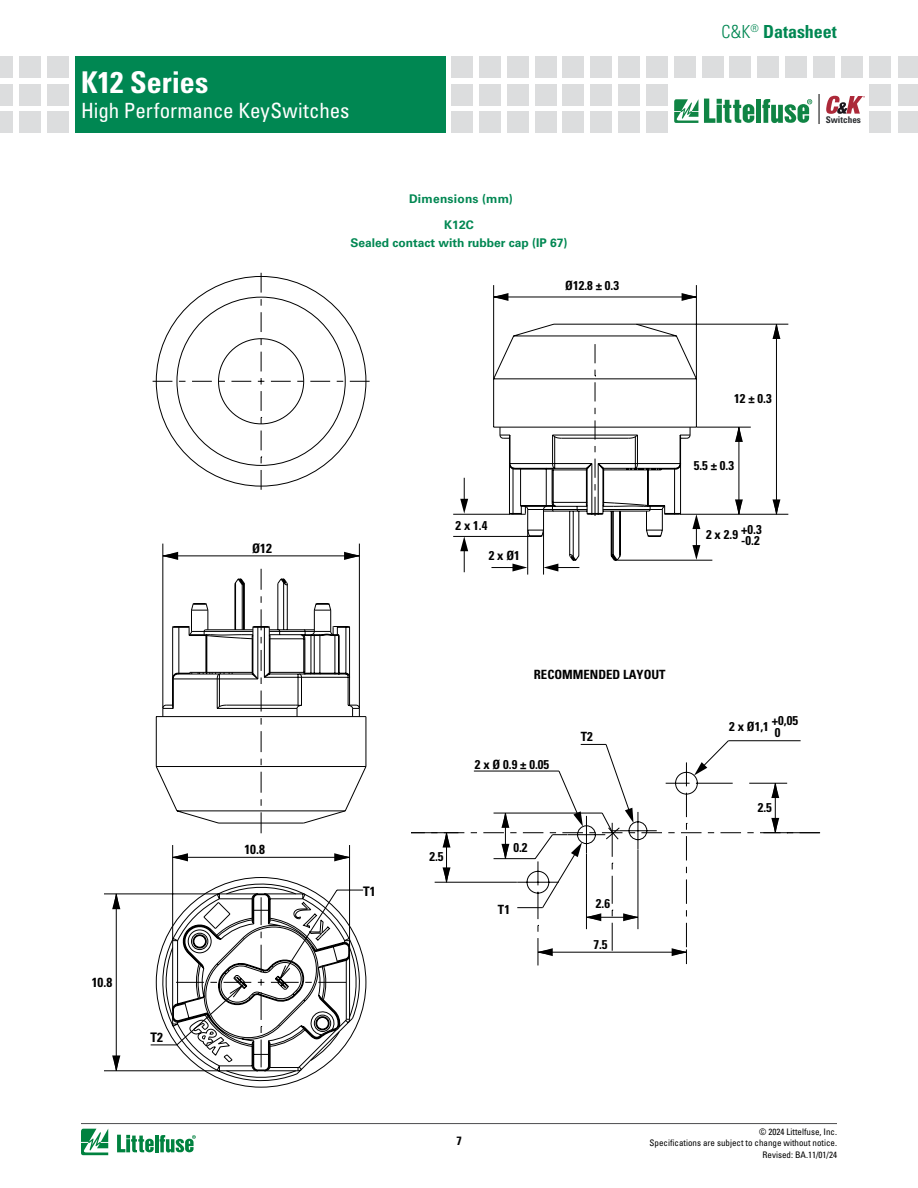
<style>
.page{position:relative;width:918px;height:1188px;background:#fff}
.page>*{position:absolute;margin:0;border:0;box-sizing:border-box;transform-origin:0 0}
.t1{font:700 condensed 30px "Univers LT Std";letter-spacing:-.005em;color:#fff}
.t2{font:condensed 21px "Univers LT Std";color:#fff}
.t3{font:700 condensed 18px "Univers LT Std";color:#008752}
.t4{font:700 condensed 13.2px "Univers LT Std";color:#000}
.t5{font:700 condensed 12.75px "Univers LT Std";color:#000}
.t6{font:700 12px/18px "Univers LT Std";color:#008752;text-align:center}
.t7{font:700 12px "Univers LT Std";letter-spacing:.02em;color:#008752}
.t8{font:700 condensed 12px "Univers LT Std";color:#000}
.t9{font:700 condensed 9.3px "Univers LT Std";color:#292c2f}
.t10{font:condensed 9px/10.8px "Univers LT Std";color:#000;text-align:right}
.s1{font-weight:300}
</style>
<div class="page">
<hr style="left:81px;top:1123px;width:756px;height:1px;background:#4d4d4f">
<svg style="left:81px;top:1129px;width:27px;height:26px"></svg>
<hr style="left:155px;top:1135px;width:3px;height:17px;background:#00823f">
<svg style="left:160px;top:1135px;width:36px;height:18px"></svg>
<svg style="left:117px;top:1135px;width:37px;height:17px"></svg>
<div style="left:75px;top:56px;width:371px;height:77px;background:#008752"></div>
<div style="left:47px;top:56px;width:21px;height:21px;background:#dcddde"></div>
<div style="left:47px;top:84px;width:21px;height:21px;background:#dcddde"></div>
<div style="left:47px;top:112px;width:21px;height:21px;background:#dcddde"></div>
<div style="left:19px;top:56px;width:21px;height:21px;background:#dcddde"></div>
<div style="left:19px;top:84px;width:21px;height:21px;background:#dcddde"></div>
<div style="left:19px;top:112px;width:21px;height:21px;background:#dcddde"></div>
<div style="left:0;top:56px;width:13px;height:21px;background:#dcddde"></div>
<div style="left:0;top:84px;width:13px;height:21px;background:#dcddde"></div>
<div style="left:0;top:112px;width:13px;height:21px;background:#dcddde"></div>
<div style="left:869px;top:56px;width:21px;height:21px;background:#dcddde"></div>
<div style="left:869px;top:84px;width:21px;height:21px;background:#dcddde"></div>
<div style="left:869px;top:112px;width:21px;height:21px;background:#dcddde"></div>
<div style="left:451px;top:56px;width:22px;height:21px;background:#dcddde"></div>
<div style="left:451px;top:84px;width:22px;height:21px;background:#dcddde"></div>
<div style="left:451px;top:112px;width:22px;height:21px;background:#dcddde"></div>
<div style="left:479px;top:56px;width:22px;height:21px;background:#dcddde"></div>
<div style="left:479px;top:84px;width:22px;height:21px;background:#dcddde"></div>
<div style="left:479px;top:112px;width:22px;height:21px;background:#dcddde"></div>
<div style="left:507px;top:56px;width:21px;height:21px;background:#dcddde"></div>
<div style="left:507px;top:84px;width:21px;height:21px;background:#dcddde"></div>
<div style="left:507px;top:112px;width:21px;height:21px;background:#dcddde"></div>
<div style="left:535px;top:56px;width:21px;height:21px;background:#dcddde"></div>
<div style="left:535px;top:84px;width:21px;height:21px;background:#dcddde"></div>
<div style="left:535px;top:112px;width:21px;height:21px;background:#dcddde"></div>
<div style="left:563px;top:56px;width:21px;height:21px;background:#dcddde"></div>
<div style="left:563px;top:84px;width:21px;height:21px;background:#dcddde"></div>
<div style="left:563px;top:112px;width:21px;height:21px;background:#dcddde"></div>
<div style="left:591px;top:56px;width:21px;height:21px;background:#dcddde"></div>
<div style="left:591px;top:84px;width:21px;height:21px;background:#dcddde"></div>
<div style="left:591px;top:112px;width:21px;height:21px;background:#dcddde"></div>
<div style="left:618px;top:56px;width:22px;height:21px;background:#dcddde"></div>
<div style="left:618px;top:84px;width:22px;height:21px;background:#dcddde"></div>
<div style="left:618px;top:112px;width:22px;height:21px;background:#dcddde"></div>
<div style="left:646px;top:56px;width:22px;height:21px;background:#dcddde"></div>
<div style="left:646px;top:84px;width:22px;height:21px;background:#dcddde"></div>
<div style="left:646px;top:112px;width:22px;height:21px;background:#dcddde"></div>
<div style="left:674px;top:56px;width:21px;height:21px;background:#dcddde"></div>
<div style="left:702px;top:56px;width:21px;height:21px;background:#dcddde"></div>
<div style="left:730px;top:56px;width:21px;height:21px;background:#dcddde"></div>
<div style="left:785px;top:56px;width:22px;height:21px;background:#dcddde"></div>
<div style="left:758px;top:56px;width:21px;height:21px;background:#dcddde"></div>
<div style="left:813px;top:56px;width:22px;height:21px;background:#dcddde"></div>
<div style="left:841px;top:56px;width:21px;height:21px;background:#dcddde"></div>
<div style="left:898px;top:56px;width:20px;height:21px;background:#dcddde"></div>
<div style="left:898px;top:84px;width:20px;height:21px;background:#dcddde"></div>
<div style="left:898px;top:112px;width:20px;height:21px;background:#dcddde"></div>
<svg style="left:674px;top:99px;width:24px;height:24px"></svg>
<hr style="left:819px;top:94px;width:1px;height:30px;background:#000">
<svg style="left:826px;top:96px;width:39px;height:18px"></svg>
<div style="left:756px;top:99px;width:5px;height:24px;background:#0f8444"></div>
<svg style="left:762px;top:99px;width:50px;height:24px"></svg>
<svg style="left:704px;top:99px;width:50px;height:24px"></svg>
<svg style="left:104px;top:893px;width:218px;height:178px"></svg>
<svg style="left:125px;top:272px;width:245px;height:796px"></svg>
<svg style="left:453px;top:294px;width:336px;height:279px"></svg>
<svg style="left:460px;top:537px;width:4px;height:14px"></svg>
<hr style="left:493px;top:285px;width:1px;height:94px;background:#000">
<hr style="left:453px;top:536px;width:77px;height:1px;background:#000">
<hr style="left:453px;top:514px;width:57px;height:1px;background:#000">
<hr style="left:696px;top:285px;width:1px;height:94px;background:#000">
<hr style="left:636px;top:324px;width:152px;height:1px;background:#000">
<hr style="left:776px;top:336px;width:1px;height:166px;background:#000">
<svg style="left:772px;top:324px;width:8px;height:15px"></svg>
<hr style="left:506px;top:297px;width:178px;height:1px;background:#000">
<svg style="left:494px;top:293px;width:14px;height:8px"></svg>
<svg style="left:682px;top:293px;width:14px;height:8px"></svg>
<svg style="left:464px;top:344px;width:325px;height:229px"></svg>
<svg style="left:460px;top:499px;width:8px;height:15px"></svg>
<svg style="left:491px;top:427px;width:298px;height:148px"></svg>
<svg style="left:412px;top:740px;width:409px;height:226px"></svg>
<h1 class="t1" style="left:81px;top:64px;width:129px">K12 Series</h1>
<h2 class="t2" style="left:81px;top:97px;width:270px">High Performance KeySwitches</h2>
<p class="t7" style="left:409px;top:192px;width:105px">Dimensions (mm)</p>
<p class="t6" style="left:351px;top:216px;width:218px">K12C<br>Sealed contact with rubber cap (IP 67)</p>
<p class="t4" style="left:252px;top:540px;width:21px">Ø12</p>
<p class="t5" style="left:565px;top:278px;width:55px">Ø12.8 ± 0.3</p>
<p class="t5" style="left:456px;top:518px;width:33px">2 x 1.4</p>
<p class="t5" style="left:489px;top:548px;width:33px">2 x Ø1</p>
<h3 class="t3" style="left:722px;top:20px;width:117px"><span class="s1">C&amp;K</span><sup>®</sup> Datasheet</h3>
<p class="t9" style="left:826px;top:114px;width:37px">Switches</p>
<p class="t5" style="left:734px;top:391px;width:39px">12 ± 0.3</p>
<p class="t5" style="left:694px;top:458px;width:42px">5.5 ± 0.3</p>
<p class="t5" style="left:741px;top:521px;width:22px">+0.3</p>
<p class="t5" style="left:706px;top:527px;width:33px">2 x 2.9</p>
<p class="t5" style="left:741px;top:533px;width:20px">-0.2</p>
<p class="t4" style="left:92px;top:974px;width:22px">10.8</p>
<p class="t4" style="left:151px;top:1029px;width:14px">T2</p>
<p class="t4" style="left:244px;top:841px;width:22px">10.8</p>
<p class="t4" style="left:363px;top:883px;width:14px">T1</p>
<p class="t5" style="left:429px;top:849px;width:16px">2.5</p>
<p class="t5" style="left:534px;top:667px;width:133px">RECOMMENDED LAYOUT</p>
<p class="t5" style="left:475px;top:756px;width:76px">2 x Ø 0.9 ± 0.05</p>
<p class="t5" style="left:513px;top:840px;width:16px">0.2</p>
<p class="t5" style="left:498px;top:901px;width:14px">T1</p>
<p class="t5" style="left:581px;top:728px;width:14px">T2</p>
<p class="t5" style="left:596px;top:895px;width:16px">2.6</p>
<p class="t5" style="left:593px;top:937px;width:16px">7.5</p>
<p class="t5" style="left:772px;top:713px;width:28px">+0,05</p>
<p class="t5" style="left:729px;top:719px;width:41px">2 x Ø1,1</p>
<p class="t5" style="left:775px;top:725px;width:7px">0</p>
<p class="t5" style="left:758px;top:800px;width:16px">2.5</p>
<p class="t8" style="left:456px;top:1133px;width:7px">7</p>
<p class="t10" style="left:650px;top:1126px;width:189px">© 2024 Littelfuse, Inc.<br>Specifications are subject to change without notice.</p>
<p class="t10" style="left:763px;top:1149px;width:76px">Revised: BA.11/01/24</p>
</div>
